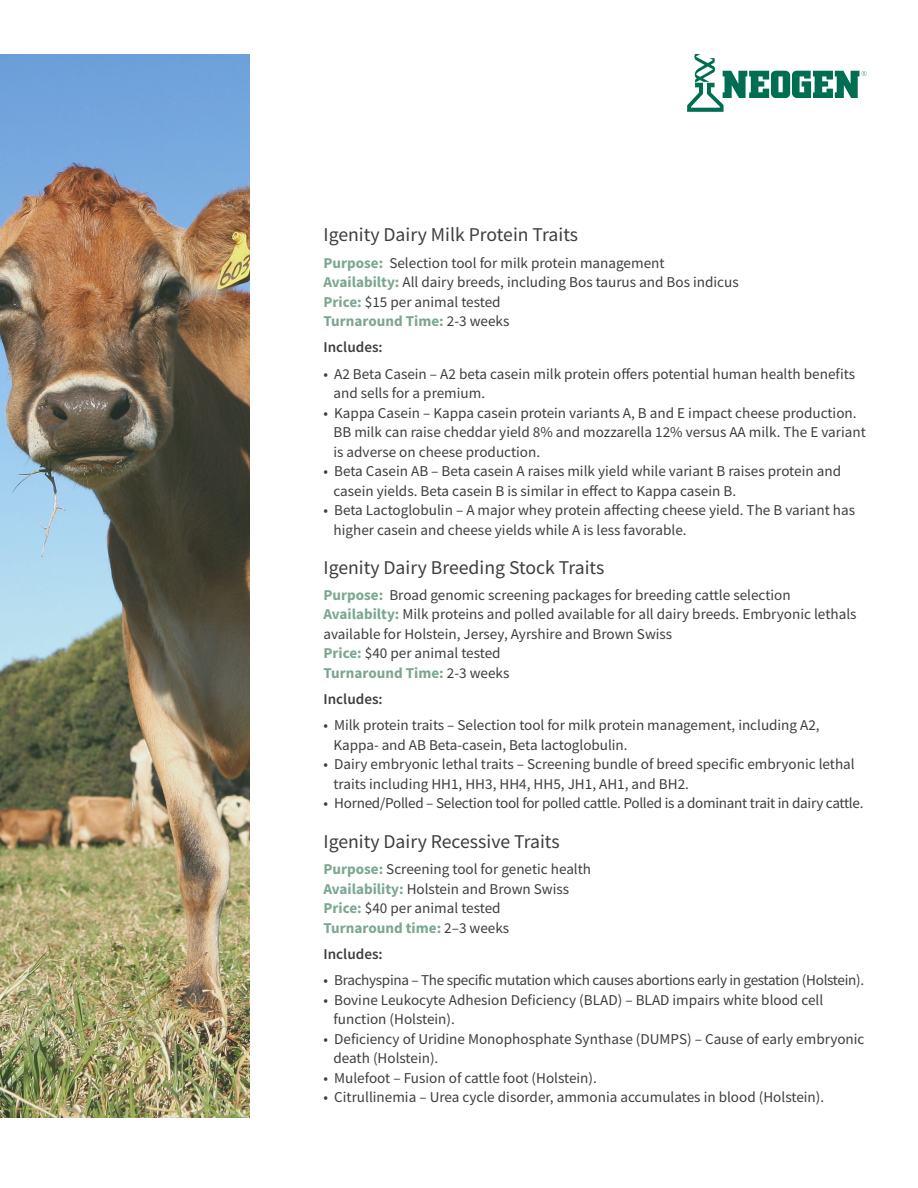
<style>
.page{position:relative;width:918px;height:1188px;background:#fff}
.page>*{position:absolute;margin:0;border:0;box-sizing:border-box;transform-origin:0 0}
.t1{font:19.5px "Source Sans Pro";color:#3e3e3f}
.t2{font:15px/19.5px "Source Sans Pro";color:#3e3e3f}
.t3{font:15px "Source Sans Pro";letter-spacing:-.02em;color:#3e3e3f}
.t4{font:700 15px "Source Sans Pro";color:#7ba790}
.t5{font:600 15px "Source Sans Pro";color:#3e3e3f}
.s1{font-weight:700;color:#7ba790}
.s2{font-weight:400;color:#3e3e3f}
</style>
<div class="page">
<img style="left:0;top:54px;width:250px;height:1064px">
<svg style="left:687px;top:54px;width:180px;height:58px"></svg>
<p class="t1" style="left:324px;top:223px;width:256px">Igenity Dairy Milk Protein Traits</p>
<p class="t2" style="left:324px;top:253px;width:343px"><span class="s1">Purpose:</span> Selection tool for milk protein management</p>
<p class="t2" style="left:324px;top:272px;width:417px"><span class="s1">Availabilty:</span> All dairy breeds, including Bos taurus and Bos indicus</p>
<p class="t2" style="left:324px;top:292px;width:179px"><span class="s1">Price:</span> $15 per animal tested</p>
<p class="t4" style="left:324px;top:311px;width:187px">Turnaround Time: <span class="s2">2-3 weeks</span></p>
<p class="t5" style="left:324px;top:338px;width:61px">Includes:</p>
<p class="t2" style="left:334px;top:364px;width:523px;text-indent:-10px">• A2 Beta Casein – A2 beta casein milk protein offers potential human health benefits and sells for a premium.</p>
<p class="t2" style="left:334px;top:403px;width:534px;text-indent:-10px">• Kappa Casein – Kappa casein protein variants A, B and E impact cheese production.<br>BB milk can raise cheddar yield 8% and mozzarella 12% versus AA milk. The E variant is adverse on cheese production.</p>
<p class="t2" style="left:334px;top:461px;width:509px;text-indent:-10px">• Beta Casein AB – Beta casein A raises milk yield while variant B raises protein and casein yields. Beta casein B is similar in effect to Kappa casein B.</p>
<p class="t2" style="left:334px;top:500px;width:523px;text-indent:-10px">• Beta Lactoglobulin – A major whey protein affecting cheese yield. The B variant has higher casein and cheese yields while A is less favorable.</p>
<p class="t1" style="left:324px;top:555px;width:282px">Igenity Dairy Breeding Stock Traits</p>
<p class="t2" style="left:324px;top:585px;width:469px"><span class="s1">Purpose:</span> Broad genomic screening packages for breeding cattle selection</p>
<p class="t2" style="left:324px;top:605px;width:535px"><span class="s1">Availabilty:</span> Milk proteins and polled available for all dairy breeds. Embryonic lethals available for Holstein, Jersey, Ayrshire and Brown Swiss</p>
<p class="t2" style="left:324px;top:644px;width:179px"><span class="s1">Price:</span> $40 per animal tested</p>
<p class="t4" style="left:324px;top:663px;width:187px">Turnaround Time: <span class="s2">2-3 weeks</span></p>
<p class="t5" style="left:324px;top:689px;width:61px">Includes:</p>
<p class="t2" style="left:334px;top:716px;width:488px;text-indent:-10px">• Milk protein traits – Selection tool for milk protein management, including A2,<br>Kappa- and AB Beta-casein, Beta lactoglobulin.</p>
<p class="t2" style="left:334px;top:755px;width:523px;text-indent:-10px">• Dairy embryonic lethal traits – Screening bundle of breed specific embryonic lethal traits including HH1, HH3, HH4, HH5, JH1, AH1, and BH2.</p>
<p class="t3" style="left:324px;top:794px;width:542px">• Horned/Polled – Selection tool for polled cattle. Polled is a dominant trait in dairy cattle.</p>
<p class="t1" style="left:324px;top:829px;width:238px">Igenity Dairy Recessive Traits</p>
<p class="t2" style="left:324px;top:860px;width:269px"><span class="s1">Purpose:</span> Screening tool for genetic health</p>
<p class="t2" style="left:324px;top:879px;width:247px"><span class="s1">Availability:</span> Holstein and Brown Swiss</p>
<p class="t2" style="left:324px;top:899px;width:179px"><span class="s1">Price:</span> $40 per animal tested</p>
<p class="t4" style="left:324px;top:918px;width:187px">Turnaround time: <span class="s2">2–3 weeks</span></p>
<p class="t5" style="left:324px;top:944px;width:61px">Includes:</p>
<p class="t3" style="left:324px;top:971px;width:542px">• Brachyspina – The specific mutation which causes abortions early in gestation (Holstein).</p>
<p class="t2" style="left:334px;top:990px;width:491px;text-indent:-10px">• Bovine Leukocyte Adhesion Deficiency (BLAD) – BLAD impairs white blood cell function (Holstein).</p>
<p class="t2" style="left:334px;top:1029px;width:533px;text-indent:-10px">• Deficiency of Uridine Monophosphate Synthase (DUMPS) – Cause of early embryonic death (Holstein).</p>
<p class="t2" style="left:324px;top:1068px;width:275px">• Mulefoot – Fusion of cattle foot (Holstein).</p>
<p class="t2" style="left:324px;top:1088px;width:502px">• Citrullinemia – Urea cycle disorder, ammonia accumulates in blood (Holstein).</p>
</div>
